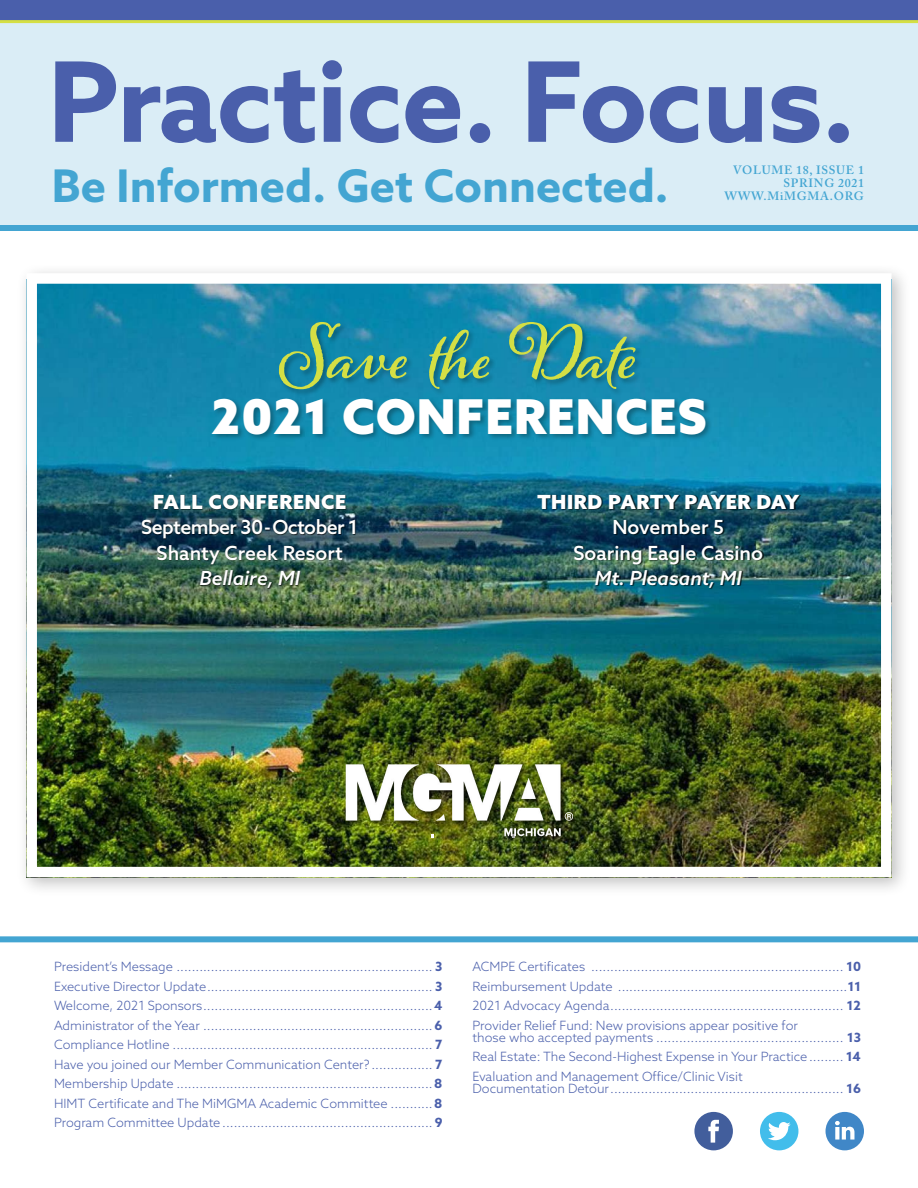
<style>
.page{position:relative;width:918px;height:1188px;background:#fff}
.page>*{position:absolute;margin:0;border:0;box-sizing:border-box;transform-origin:0 0}
.t1{font:700 111px "Azo Sans";letter-spacing:-.01em;color:#4a5fab}
.t2{font:700 67.5px "Alana";color:#d4df44}
.t3{font:900 48px "Azo Sans";letter-spacing:.02em;color:#fff}
.t4{font:700 45px "Azo Sans";color:#43a5d2}
.t5{font:500 19.5px/25.5px "Azo Sans";letter-spacing:-.03em;color:#fff;text-align:center}
.t6{font:900 19.5px "Azo Sans";letter-spacing:.03em;color:#fff}
.t7{font:500 19.5px/25.5px "Azo Sans";color:#fff;text-align:center}
.t8{font:italic 500 19.5px "Azo Sans";color:#fff}
.t9{font:300 12.75px/19.5px "Azo Sans";color:#4a5fab;text-align:justify}
.t10{font:600 12px/12.9px "Adobe Caslon Pro";letter-spacing:.065em;color:#43a5d2;text-align:right}
.s1{font-weight:700}
</style>
<div class="page">
<div style="left:16px;top:263px;width:896px;height:634px;background:#000;opacity:.25"></div>
<img style="left:37px;top:284px;width:844px;height:582px">
<div style="left:0;top:4px;width:918px;height:227px;background:#daedf6"></div>
<div style="left:0;top:0;width:918px;height:22px;background:#4a5fab"></div>
<hr style="left:0;top:20px;width:918px;height:3px;background:#d4df44">
<div style="left:0;top:225px;width:918px;height:6px;background:#43a5d2"></div>
<div style="left:0;top:936px;width:918px;height:6px;background:#43a5d2"></div>
<div style="left:760px;top:1112px;width:38px;height:38px;background:#42bdeb;border-radius:50%"></div>
<svg style="left:768px;top:1122px;width:23px;height:18px"></svg>
<div style="left:826px;top:1112px;width:38px;height:38px;background:#4087c7;border-radius:50%"></div>
<svg style="left:835px;top:1121px;width:19px;height:19px"></svg>
<div style="left:694px;top:1112px;width:39px;height:38px;background:#425e9c;border-radius:50%"></div>
<svg style="left:708px;top:1120px;width:11px;height:23px"></svg>
<div style="left:142px;top:494px;width:659px;height:96px;background:#000;opacity:.75"></div>
<div style="left:211px;top:397px;width:502px;height:45px;background:#000;opacity:.3"></div>
<div style="left:277px;top:320px;width:366px;height:77px;background:#000;opacity:.3"></div>
<div style="left:344px;top:763px;width:236px;height:80px;background:#000;opacity:.75"></div>
<img style="left:345px;top:764px;width:228px;height:72px">
<h1 class="t1" style="left:48px;top:28px;width:809px">Practice. Focus.</h1>
<h3 class="t4" style="left:52px;top:156px;width:618px">Be Informed. Get Connected.</h3>
<p class="t10" style="left:724px;top:163px;width:141px">VOLUME 18, ISSUE 1<br>SPRING 2021<br>WWW.MiMGMA.ORG</p>
<h2 class="t2" style="left:280px;top:315px;width:359px">Save the Date</h2>
<h3 class="t3" style="left:211px;top:385px;width:497px">2021 CONFERENCES</h3>
<h3 class="t6" style="left:153px;top:489px;width:195px">FALL CONFERENCE</h3>
<h3 class="t5" style="left:141px;top:514px;width:218px">September 30-October 1<br>Shanty Creek Resort</h3>
<h3 class="t8" style="left:199px;top:565px;width:102px">Bellaire, MI</h3>
<h3 class="t6" style="left:537px;top:489px;width:263px">THIRD PARTY PAYER DAY</h3>
<h3 class="t7" style="left:573px;top:514px;width:191px">November 5<br>Soaring Eagle Casino</h3>
<h3 class="t8" style="left:595px;top:565px;width:148px">Mt. Pleasant, MI</h3>
<p class="t9" style="left:54px;top:957px;width:390px">President’s Message ................................................................... <span class="s1">3<br></span>Executive Director Update........................................................... <span class="s1">3<br></span>Welcome, 2021 Sponsors............................................................<span class="s1">4<br></span>Administrator of the Year ............................................................<span class="s1">6<br></span>Compliance Hotline .................................................................... <span class="s1">7<br></span>Have you joined our Member Communication Center? ................ <span class="s1">7<br></span>Membership Update ...................................................................<span class="s1">8<br></span>HIMT Certificate and The MiMGMA Academic Committee ...........<span class="s1">8<br></span>Program Committee Update....................................................... <span class="s1">9</span></p>
<p class="t9" style="left:473px;top:957px;width:390px">ACMPE Certificates .................................................................. <span class="s1">10<br></span>Reimbursement Update ............................................................<span class="s1">11<br></span>2021 Advocacy Agenda............................................................. <span class="s1">12<br></span>Provider Relief Fund: New provisions appear positive for</p>
<p class="t9" style="left:473px;top:1027px;width:390px">those who accepted payments ................................................. <span class="s1">13<br></span>Real Estate: The Second-Highest Expense in Your Practice......... <span class="s1">14<br></span>Evaluation and Management Office/Clinic Visit</p>
<p class="t9" style="left:473px;top:1078px;width:390px">Documentation Detour............................................................. <span class="s1">16</span></p>
</div>
